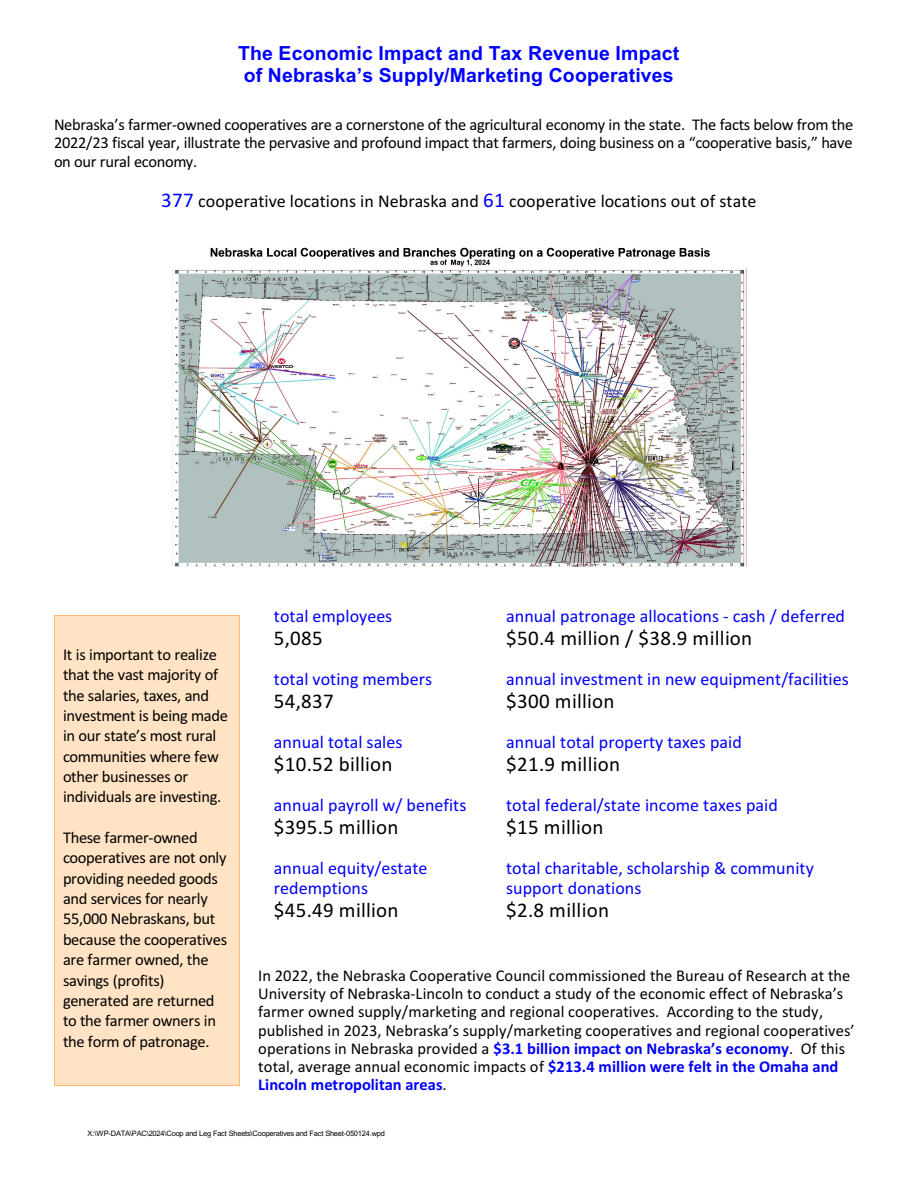
<style>
.page{position:relative;width:918px;height:1188px;background:#fff}
.page>*{position:absolute;margin:0;border:0;box-sizing:border-box;transform-origin:0 0}
.t1{font:21px "Calibri";letter-spacing:.01em;color:#000}
.t2{font:700 19.5px/22.2px "Arial";letter-spacing:.01em;color:#00f}
.t3{font:18px/19.6px "Calibri";color:#00f}
.t4{font:18px "Calibri";color:#000}
.t5{font:16.5px/20.4px "Calibri";letter-spacing:-.01em;color:#000}
.t6{font:7.5px "Arial";letter-spacing:-.025em;color:#000}
.s1{font-size:21px;color:#00f}
.s2{font-weight:700;color:#00f}
</style>
<div class="page">
<img style="left:172px;top:247px;width:575px;height:319px">
<div style="left:54px;top:616px;width:186px;height:470px;background:#ffe3c4"></div>
<p class="t2" style="left:238px;top:43px;width:443px">The Economic Impact and Tax Revenue Impact of Nebraska’s Supply/Marketing Cooperatives</p>
<p class="t5" style="left:54px;top:117px;width:801px;line-height:18.5px;text-align:justify">Nebraska’s farmer-owned cooperatives are a cornerstone of the agricultural economy in the state. The facts below from the 2022/23 fiscal year, illustrate the pervasive and profound impact that farmers, doing business on a “cooperative basis,” have on our rural economy.</p>
<p class="t4" style="left:161px;top:194px;width:597px"><span class="s1">377</span> cooperative locations in Nebraska and <span class="s1">61</span> cooperative locations out of state</p>
<p class="t3" style="left:506px;top:608px;width:340px">annual patronage allocations - cash / deferred</p>
<p class="t1" style="left:506px;top:630px;width:248px">$50.4 million / $38.9 million</p>
<p class="t3" style="left:506px;top:671px;width:344px">annual investment in new equipment/facilities</p>
<p class="t1" style="left:506px;top:693px;width:110px">$300 million</p>
<p class="t3" style="left:506px;top:734px;width:237px">annual total property taxes paid</p>
<p class="t1" style="left:506px;top:756px;width:115px">$21.9 million</p>
<p class="t3" style="left:506px;top:797px;width:273px">total federal/state income taxes paid</p>
<p class="t1" style="left:506px;top:819px;width:99px">$15 million</p>
<p class="t3" style="left:506px;top:860px;width:309px">total charitable, scholarship &amp; community support donations</p>
<p class="t1" style="left:506px;top:902px;width:104px">$2.8 million</p>
<p class="t3" style="left:274px;top:608px;width:120px">total employees</p>
<p class="t1" style="left:274px;top:630px;width:50px">5,085</p>
<p class="t3" style="left:274px;top:671px;width:160px">total voting members</p>
<p class="t1" style="left:274px;top:693px;width:61px">54,837</p>
<p class="t3" style="left:274px;top:734px;width:130px">annual total sales</p>
<p class="t1" style="left:274px;top:756px;width:120px">$10.52 billion</p>
<p class="t3" style="left:274px;top:797px;width:194px">annual payroll w/ benefits</p>
<p class="t1" style="left:274px;top:819px;width:126px">$395.5 million</p>
<p class="t3" style="left:274px;top:860px;width:155px">annual equity/estate redemptions</p>
<p class="t1" style="left:274px;top:902px;width:126px">$45.49 million</p>
<p class="t5" style="left:63px;top:646px;width:166px">It is important to realize that the vast majority of the salaries, taxes, and investment is being made in our state’s most rural communities where few other businesses or individuals are investing.</p>
<p class="t5" style="left:63px;top:829px;width:166px">These farmer-owned cooperatives are not only providing needed goods and services for nearly<br>55,000 Nebraskans, but because the cooperatives are farmer owned, the savings (profits) generated are returned to the farmer owners in the form of patronage.</p>
<p class="t5" style="left:258px;top:967px;width:598px;line-height:18.3px">In 2022, the Nebraska Cooperative Council commissioned the Bureau of Research at the University of Nebraska-Lincoln to conduct a study of the economic effect of Nebraska’s farmer owned supply/marketing and regional cooperatives. According to the study, published in 2023, Nebraska’s supply/marketing cooperatives and regional cooperatives’ operations in Nebraska provided a <span class="s2">$3.1 billion impact on Nebraska’s economy</span>. Of this total, average annual economic impacts of <span class="s2">$213.4 million were felt in the Omaha and Lincoln metropolitan areas</span>.</p>
<p class="t6" style="left:88px;top:1131px;width:299px">X:\WP-DATA\PAC\2024\Coop and Leg Fact Sheets\Cooperatives and Fact Sheet-050124.wpd</p>
</div>
